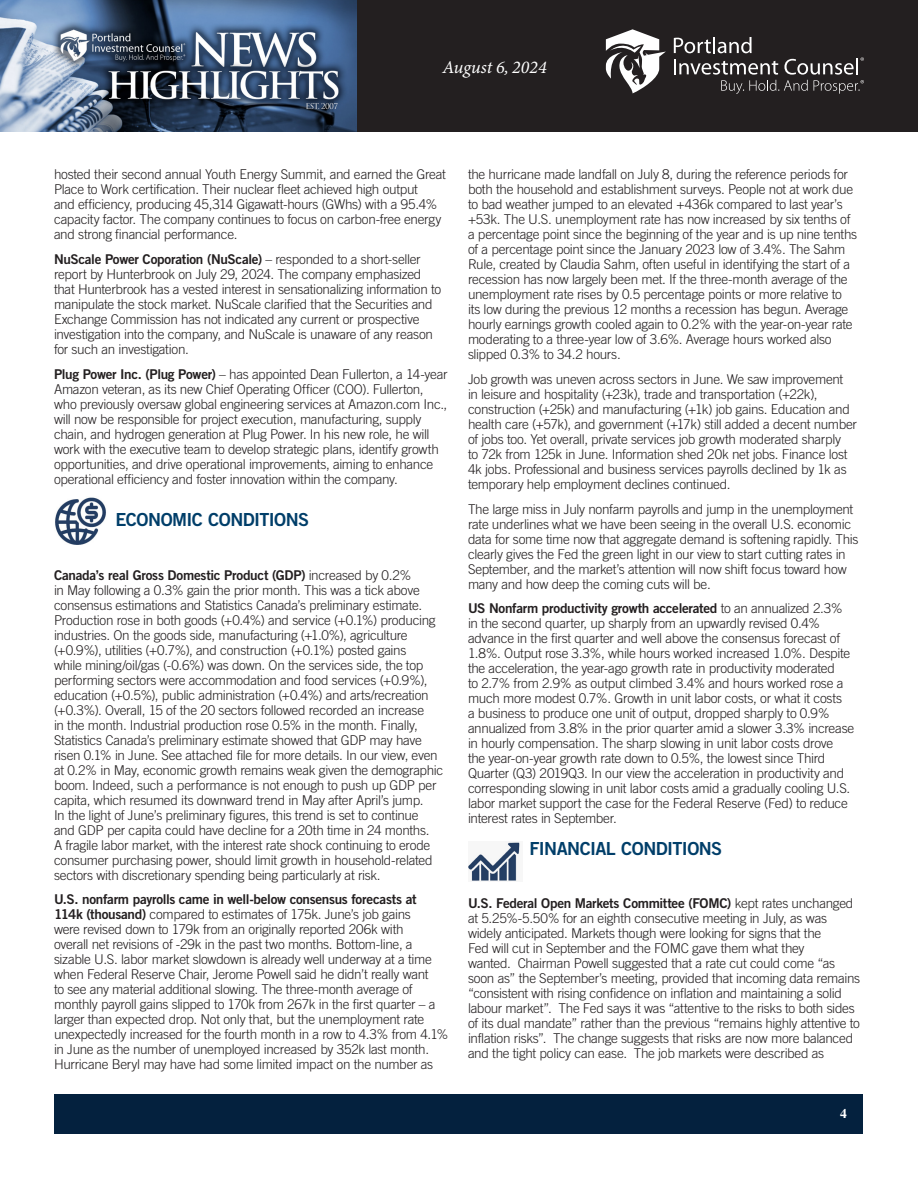
<style>
.page{position:relative;width:918px;height:1188px;background:#fff}
.page>*{position:absolute;margin:0;border:0;box-sizing:border-box;transform-origin:0 0}
.Article_-_Body{font:18px "Trade Gothic Bold Two";letter-spacing:-.03em;color:#003e69}
.t1{font:italic 18px "Minion Variable Concept";color:#fff}
.Article_-_Body-2{font:300 13.5px/15px "Trade Gothic";letter-spacing:-.02em;color:#231f20}
.t2{font:700 13.5px "Times";color:#fff}
.s1{font-family:"Trade Gothic Bold Two";font-weight:400}
</style>
<div class="page">
<div style="left:356px;top:0;width:562px;height:132px;background:#231f20"></div>
<img style="left:0;top:0;width:356px;height:132px">
<svg style="left:674px;top:37px;width:190px;height:57px"></svg>
<svg style="left:606px;top:29px;width:60px;height:64px"></svg>
<div style="left:55px;top:1094px;width:808px;height:39px;background:#04213e"></div>
<img style="left:55px;top:497px;width:51px;height:48px">
<img style="left:468px;top:842px;width:52px;height:39px">
<h1 class="t1" style="left:443px;top:55px;width:105px">August 6, 2024</h1>
<p class="Article_-_Body-2" style="left:54px;top:167px;width:394px">hosted their second annual Youth Energy Summit, and earned the Great Place to Work certification. Their nuclear fleet achieved high output<br>and efficiency, producing 45,314 Gigawatt-hours (GWhs) with a 95.4% capacity factor. The company continues to focus on carbon-free energy and strong financial performance.</p>
<p class="Article_-_Body-2" style="left:54px;top:251px;width:389px"><span class="s1">NuScale Power Coporation (NuScale)</span> – responded to a short-seller report by Hunterbrook on July 29, 2024. The company emphasized that Hunterbrook has a vested interest in sensationalizing information to manipulate the stock market. NuScale clarified that the Securities and Exchange Commission has not indicated any current or prospective investigation into the company, and NuScale is unaware of any reason for such an investigation.</p>
<p class="Article_-_Body-2" style="left:54px;top:366px;width:395px"><span class="s1">Plug Power Inc. (Plug Power)</span> – has appointed Dean Fullerton, a 14-year Amazon veteran, as its new Chief Operating Officer (COO). Fullerton, who previously oversaw global engineering services at Amazon.com Inc., will now be responsible for project execution, manufacturing, supply chain, and hydrogen generation at Plug Power. In his new role, he will work with the executive team to develop strategic plans, identify growth opportunities, and drive operational improvements, aiming to enhance operational efficiency and foster innovation within the company.</p>
<p class="Article_-_Body" style="left:115px;top:509px;width:195px">ECONOMIC CONDITIONS</p>
<p class="Article_-_Body-2" style="left:54px;top:567px;width:391px"><span class="s1">Canada’s real Gross Domestic Product (GDP)</span> increased by 0.2%<br>in May following a 0.3% gain the prior month. This was a tick above consensus estimations and Statistics Canada’s preliminary estimate.<br>Production rose in both goods (+0.4%) and service (+0.1%) producing industries. On the goods side, manufacturing (+1.0%), agriculture (+0.9%), utilities (+0.7%), and construction (+0.1%) posted gains<br>while mining/oil/gas (-0.6%) was down. On the services side, the top performing sectors were accommodation and food services (+0.9%), education (+0.5%), public administration (+0.4%) and arts/recreation (+0.3%). Overall, 15 of the 20 sectors followed recorded an increase<br>in the month. Industrial production rose 0.5% in the month. Finally, Statistics Canada’s preliminary estimate showed that GDP may have risen 0.1% in June. See attached file for more details. In our view, even at 0.2% in May, economic growth remains weak given the demographic boom. Indeed, such a performance is not enough to push up GDP per capita, which resumed its downward trend in May after April’s jump.<br>In the light of June’s preliminary figures, this trend is set to continue<br>and GDP per capita could have decline for a 20th time in 24 months.<br>A fragile labor market, with the interest rate shock continuing to erode consumer purchasing power, should limit growth in household-related sectors with discretionary spending being particularly at risk.</p>
<p class="Article_-_Body-2" style="left:54px;top:892px;width:396px"><span class="s1">U.S. nonfarm payrolls came in well-below consensus forecasts at 114k (thousand)</span> compared to estimates of 175k. June’s job gains<br>were revised down to 179k from an originally reported 206k with<br>overall net revisions of -29k in the past two months. Bottom-line, a sizable U.S. labor market slowdown is already well underway at a time when Federal Reserve Chair, Jerome Powell said he didn’t really want<br>to see any material additional slowing. The three-month average of monthly payroll gains slipped to 170k from 267k in the first quarter – a larger than expected drop. Not only that, but the unemployment rate unexpectedly increased for the fourth month in a row to 4.3% from 4.1% in June as the number of unemployed increased by 352k last month.<br>Hurricane Beryl may have had some limited impact on the number as</p>
<p class="Article_-_Body-2" style="left:468px;top:167px;width:391px">the hurricane made landfall on July 8, during the reference periods for both the household and establishment surveys. People not at work due to bad weather jumped to an elevated +436k compared to last year’s +53k. The U.S. unemployment rate has now increased by six tenths of a percentage point since the beginning of the year and is up nine tenths of a percentage point since the January 2023 low of 3.4%. The Sahm Rule, created by Claudia Sahm, often useful in identifying the start of a recession has now largely been met. If the three-month average of the unemployment rate rises by 0.5 percentage points or more relative to its low during the previous 12 months a recession has begun. Average hourly earnings growth cooled again to 0.2% with the year-on-year rate moderating to a three-year low of 3.6%. Average hours worked also slipped 0.3% to 34.2 hours.</p>
<p class="Article_-_Body-2" style="left:468px;top:371px;width:391px">Job growth was uneven across sectors in June. We saw improvement<br>in leisure and hospitality (+23k), trade and transportation (+22k), construction (+25k) and manufacturing (+1k) job gains. Education and health care (+57k), and government (+17k) still added a decent number of jobs too. Yet overall, private services job growth moderated sharply<br>to 72k from 125k in June. Information shed 20k net jobs. Finance lost 4k jobs. Professional and business services payrolls declined by 1k as temporary help employment declines continued.</p>
<p class="Article_-_Body-2" style="left:468px;top:501px;width:392px">The large miss in July nonfarm payrolls and jump in the unemployment rate underlines what we have been seeing in the overall U.S. economic data for some time now that aggregate demand is softening rapidly. This clearly gives the Fed the green light in our view to start cutting rates in September, and the market’s attention will now shift focus toward how many and how deep the coming cuts will be.</p>
<p class="Article_-_Body-2" style="left:468px;top:601px;width:388px"><span class="s1">US Nonfarm productivity growth accelerated</span> to an annualized 2.3% in the second quarter, up sharply from an upwardly revised 0.4% advance in the first quarter and well above the consensus forecast of 1.8%. Output rose 3.3%, while hours worked increased 1.0%. Despite the acceleration, the year-ago growth rate in productivity moderated<br>to 2.7% from 2.9% as output climbed 3.4% and hours worked rose a much more modest 0.7%. Growth in unit labor costs, or what it costs<br>a business to produce one unit of output, dropped sharply to 0.9% annualized from 3.8% in the prior quarter amid a slower 3.3% increase in hourly compensation. The sharp slowing in unit labor costs drove<br>the year-on-year growth rate down to 0.5%, the lowest since Third Quarter (Q3) 2019Q3. In our view the acceleration in productivity and corresponding slowing in unit labor costs amid a gradually cooling U.S. labor market support the case for the Federal Reserve (Fed) to reduce interest rates in September.</p>
<p class="Article_-_Body" style="left:530px;top:837px;width:194px">FINANCIAL CONDITIONS</p>
<p class="Article_-_Body-2" style="left:468px;top:895px;width:394px"><span class="s1">U.S. Federal Open Markets Committee (FOMC)</span> kept rates unchanged at 5.25%-5.50% for an eighth consecutive meeting in July, as was widely anticipated. Markets though were looking for signs that the<br>Fed will cut in September and the FOMC gave them what they<br>wanted. Chairman Powell suggested that a rate cut could come “as soon as” the September’s meeting, provided that incoming data remains “consistent with rising confidence on inflation and maintaining a solid labour market”. The Fed says it was “attentive to the risks to both sides of its dual mandate” rather than the previous “remains highly attentive to inflation risks”. The change suggests that risks are now more balanced and the tight policy can ease. The job markets were described as</p>
<p class="t2" style="left:840px;top:1100px;width:8px">4</p>
</div>
